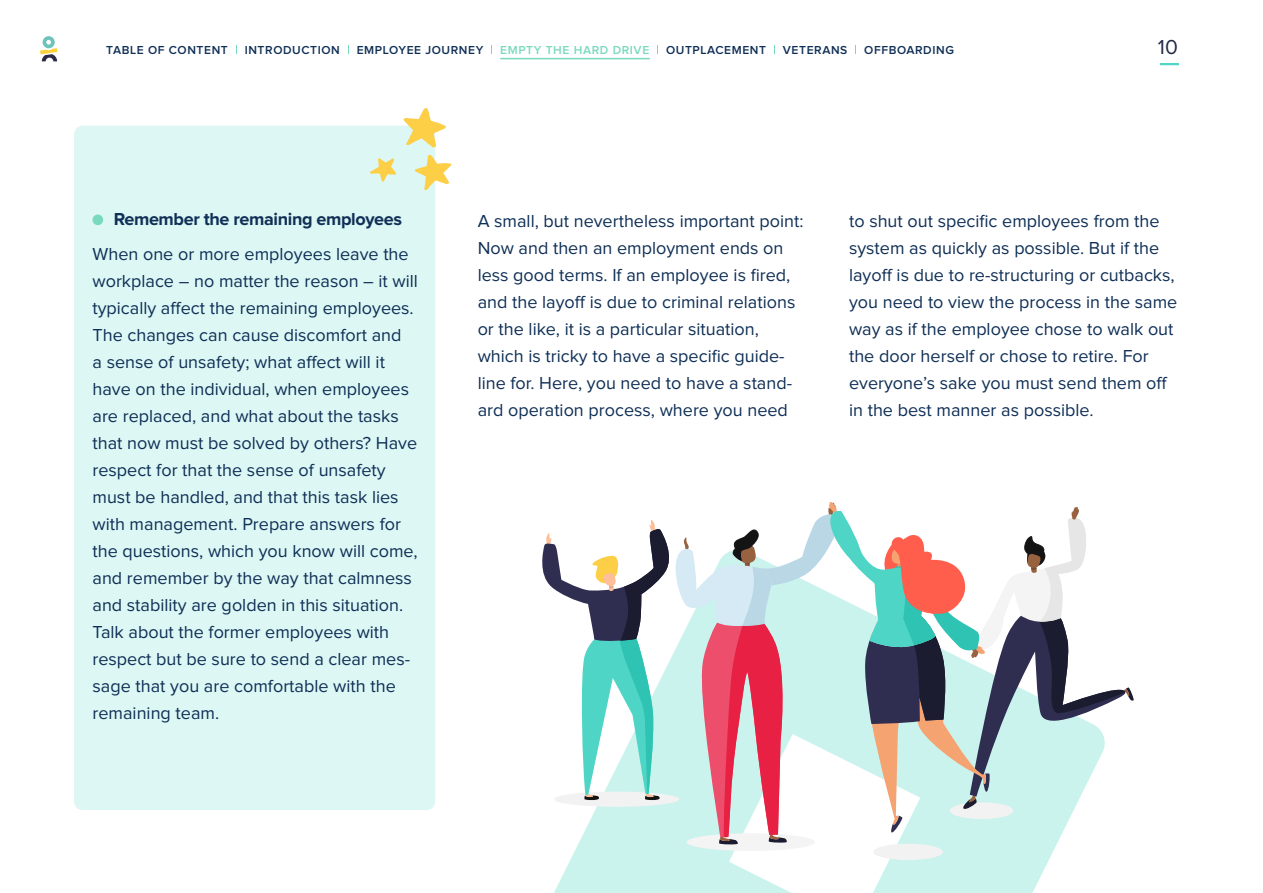
<style>
.page{position:relative;width:1263px;height:893px;background:#fff}
.page>*{position:absolute;margin:0;border:0;box-sizing:border-box;transform-origin:0 0}
.t1{font:21px "Proxima Nova";color:#252a48}
.t2{font:18px/27px "Proxima Nova";color:#0f2f56}
.t3{font:700 18px "Proxima Nova";letter-spacing:-.02em;color:#0f2f56}
.t4{font:600 12px "Proxima Nova";letter-spacing:.05em;color:#0f2f56}
.t5{font:600 12px "Proxima Nova";letter-spacing:.05em;color:#79d9be}
</style>
<div class="page">
<svg style="left:1160px;top:63px;width:19px;height:2px"></svg>
<svg style="left:40px;top:36px;width:17px;height:25px"></svg>
<svg style="left:554px;top:845px;width:502px;height:48px;fill:#caf3ee"></svg>
<div style="left:74px;top:126px;width:361px;height:684px;background:#dcf7f4;border-radius:9px"></div>
<div style="left:687px;top:833px;width:128px;height:18px;background:#f4f4f4;border-radius:50%"></div>
<svg style="left:542px;top:502px;width:592px;height:343px"></svg>
<div style="left:873px;top:844px;width:70px;height:16px;background:#f2f2f2;border-radius:50%"></div>
<svg style="left:402px;top:108px;width:44px;height:40px"></svg>
<svg style="left:414px;top:155px;width:38px;height:35px"></svg>
<svg style="left:370px;top:158px;width:26px;height:24px"></svg>
<hr style="left:500px;top:58px;width:150px;height:1px;background:#79d9be">
<div style="left:92px;top:215px;width:11px;height:10px;background:#79d9be;border-radius:50%"></div>
<p class="t4" style="left:106px;top:45px;width:123px">TABLE OF CONTENT</p>
<p class="t4" style="left:245px;top:45px;width:97px">INTRODUCTION</p>
<p class="t4" style="left:357px;top:45px;width:128px">EMPLOYEE JOURNEY</p>
<p class="t5" style="left:500px;top:45px;width:151px">EMPTY THE HARD DRIVE</p>
<p class="t4" style="left:666px;top:45px;width:101px">OUTPLACEMENT</p>
<p class="t4" style="left:783px;top:45px;width:66px">VETERANS</p>
<p class="t4" style="left:864px;top:45px;width:91px">OFFBOARDING</p>
<p class="t1" style="left:1158px;top:35px;width:21px">10</p>
<p class="t3" style="left:114px;top:211px;width:290px">Remember the remaining employees</p>
<p class="t2" style="left:92px;top:241px;width:327px">When one or more employees leave the workplace – no matter the reason – it will typically affect the remaining employees.<br>The changes can cause discomfort and<br>a sense of unsafety; what affect will it have on the individual, when employees are replaced, and what about the tasks that now must be solved by others? Have respect for that the sense of unsafety must be handled, and that this task lies with management. Prepare answers for the questions, which you know will come, and remember by the way that calmness and stability are golden in this situation.<br>Talk about the former employees with respect but be sure to send a clear mes&shy;sage that you are comfortable with the remaining team.</p>
<p class="t2" style="left:478px;top:208px;width:327px">A small, but nevertheless important point:<br>Now and then an employment ends on less good terms. If an employee is fired, and the layoff is due to criminal relations or the like, it is a particular situation, which is tricky to have a specific guide&shy;line for. Here, you need to have a stand&shy;ard operation process, where you need</p>
<p class="t2" style="left:849px;top:208px;width:330px">to shut out specific employees from the system as quickly as possible. But if the layoff is due to re-structuring or cutbacks, you need to view the process in the same way as if the employee chose to walk out the door herself or chose to retire. For everyone’s sake you must send them off in the best manner as possible.</p>
</div>
